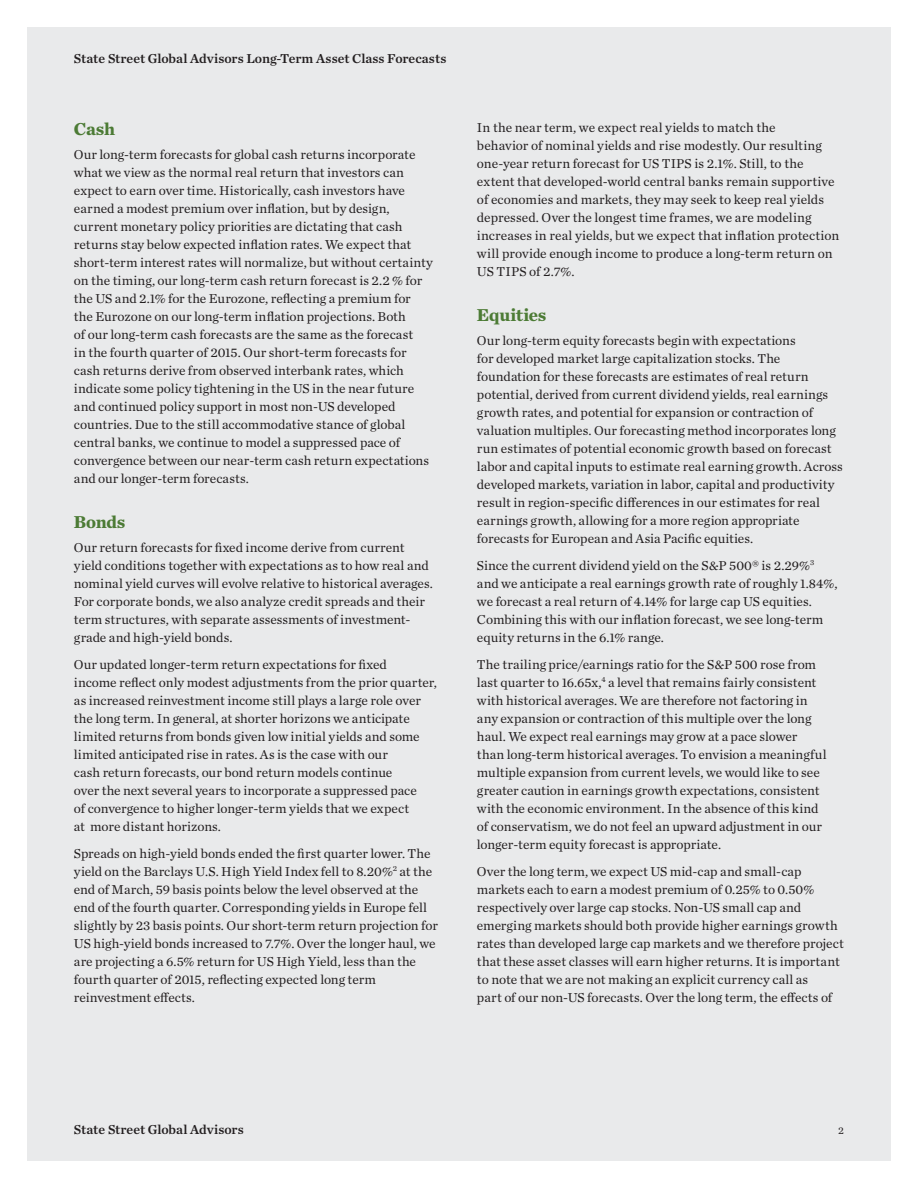
<style>
.page{position:relative;width:918px;height:1188px;background:#fff}
.page>*{position:absolute;margin:0;border:0;box-sizing:border-box;transform-origin:0 0}
.BODY_-_01_head_level{font:700 18px "Chronicle Text G1";letter-spacing:-.02em;color:#4c7b35}
.BODY_-_04_text{font:13.5px/18px "Chronicle Text G1";color:#231f20}
.FOLIO_-_00_folio{font:13.5px "Chronicle Text G1 Semi";color:#231f20}
.FOOTER_-_02_page_num{font:10.5px "Chronicle Text G1";color:#231f20}
</style>
<div class="page">
<div style="left:27px;top:27px;width:864px;height:1134px;background:#e9eaeb"></div>
<p class="FOLIO_-_00_folio" style="left:74px;top:48px;width:374px">State Street Global Advisors Long-Term Asset Class Forecasts</p>
<p class="BODY_-_01_head_level" style="left:74px;top:114px;width:43px">Cash</p>
<p class="BODY_-_04_text" style="left:74px;top:145px;width:361px">Our long-term forecasts for global cash returns incorporate what we view as the normal real return that investors can expect to earn over time. Historically, cash investors have earned a modest premium over inflation, but by design, current monetary policy priorities are dictating that cash returns stay below expected inflation rates. We expect that short-term interest rates will normalize, but without certainty on the timing, our long-term cash return forecast is 2.2 % for the US and 2.1% for the Eurozone, reflecting a premium for the Eurozone on our long-term inflation projections. Both<br>of our long-term cash forecasts are the same as the forecast<br>in the fourth quarter of 2015. Our short-term forecasts for cash returns derive from observed interbank rates, which indicate some policy tightening in the US in the near future and continued policy support in most non-US developed countries. Due to the still accommodative stance of global central banks, we continue to model a suppressed pace of convergence between our near-term cash return expectations and our longer-term forecasts.</p>
<p class="BODY_-_01_head_level" style="left:74px;top:507px;width:53px">Bonds</p>
<p class="BODY_-_04_text" style="left:74px;top:538px;width:360px">Our return forecasts for fixed income derive from current yield conditions together with expectations as to how real and nominal yield curves will evolve relative to historical averages.<br>For corporate bonds, we also analyze credit spreads and their term structures, with separate assessments of investment&shy;grade and high-yield bonds.</p>
<p class="BODY_-_04_text" style="left:74px;top:655px;width:364px">Our updated longer-term return expectations for fixed<br>income reflect only modest adjustments from the prior quarter, as increased reinvestment income still plays a large role over the long term. In general, at shorter horizons we anticipate limited returns from bonds given low initial yields and some limited anticipated rise in rates. As is the case with our<br>cash return forecasts, our bond return models continue<br>over the next several years to incorporate a suppressed pace<br>of convergence to higher longer-term yields that we expect<br>at more distant horizons.</p>
<p class="BODY_-_04_text" style="left:74px;top:844px;width:365px">Spreads on high-yield bonds ended the first quarter lower. The yield on the Barclays U.S. High Yield Index fell to 8.20%<sup>2</sup> at the end of March, 59 basis points below the level observed at the end of the fourth quarter. Corresponding yields in Europe fell slightly by 23 basis points. Our short-term return projection for US high-yield bonds increased to 7.7%. Over the longer haul, we are projecting a 6.5% return for US High Yield, less than the fourth quarter of 2015, reflecting expected long term reinvestment effects.</p>
<p class="BODY_-_04_text" style="left:477px;top:118px;width:364px">In the near term, we expect real yields to match the<br>behavior of nominal yields and rise modestly. Our resulting one-year return forecast for US TIPS is 2.1%. Still, to the extent that developed-world central banks remain supportive of economies and markets, they may seek to keep real yields depressed. Over the longest time frames, we are modeling increases in real yields, but we expect that inflation protection will provide enough income to produce a long-term return on US TIPS of 2.7%.</p>
<p class="BODY_-_01_head_level" style="left:477px;top:300px;width:71px">Equities</p>
<p class="BODY_-_04_text" style="left:477px;top:331px;width:367px">Our long-term equity forecasts begin with expectations<br>for developed market large capitalization stocks. The foundation for these forecasts are estimates of real return potential, derived from current dividend yields, real earnings growth rates, and potential for expansion or contraction of valuation multiples. Our forecasting method incorporates long run estimates of potential economic growth based on forecast labor and capital inputs to estimate real earning growth. Across developed markets, variation in labor, capital and productivity result in region-specific differences in our estimates for real earnings growth, allowing for a more region appropriate forecasts for European and Asia Pacific equities.</p>
<p class="BODY_-_04_text" style="left:477px;top:556px;width:362px">Since the current dividend yield on the S&amp;P 500® is 2.29%<sup>3 </sup>and we anticipate a real earnings growth rate of roughly 1.84%, we forecast a real return of 4.14% for large cap US equities.<br>Combining this with our inflation forecast, we see long-term equity returns in the 6.1% range.</p>
<p class="BODY_-_04_text" style="left:477px;top:655px;width:351px">The trailing price/earnings ratio for the S&amp;P 500 rose from last quarter to 16.65x,<sup>4</sup> a level that remains fairly consistent with historical averages. We are therefore not factoring in any expansion or contraction of this multiple over the long haul. We expect real earnings may grow at a pace slower than long-term historical averages. To envision a meaningful multiple expansion from current levels, we would like to see greater caution in earnings growth expectations, consistent with the economic environment. In the absence of this kind of conservatism, we do not feel an upward adjustment in our longer-term equity forecast is appropriate.</p>
<p class="BODY_-_04_text" style="left:477px;top:862px;width:368px">Over the long term, we expect US mid-cap and small-cap markets each to earn a modest premium of 0.25% to 0.50% respectively over large cap stocks. Non-US small cap and emerging markets should both provide higher earnings growth rates than developed large cap markets and we therefore project that these asset classes will earn higher returns. It is important to note that we are not making an explicit currency call as<br>part of our non-US forecasts. Over the long term, the effects of</p>
<p class="FOLIO_-_00_folio" style="left:74px;top:1119px;width:171px">State Street Global Advisors</p>
<p class="FOOTER_-_02_page_num" style="left:838px;top:1123px;width:7px">2</p>
</div>
